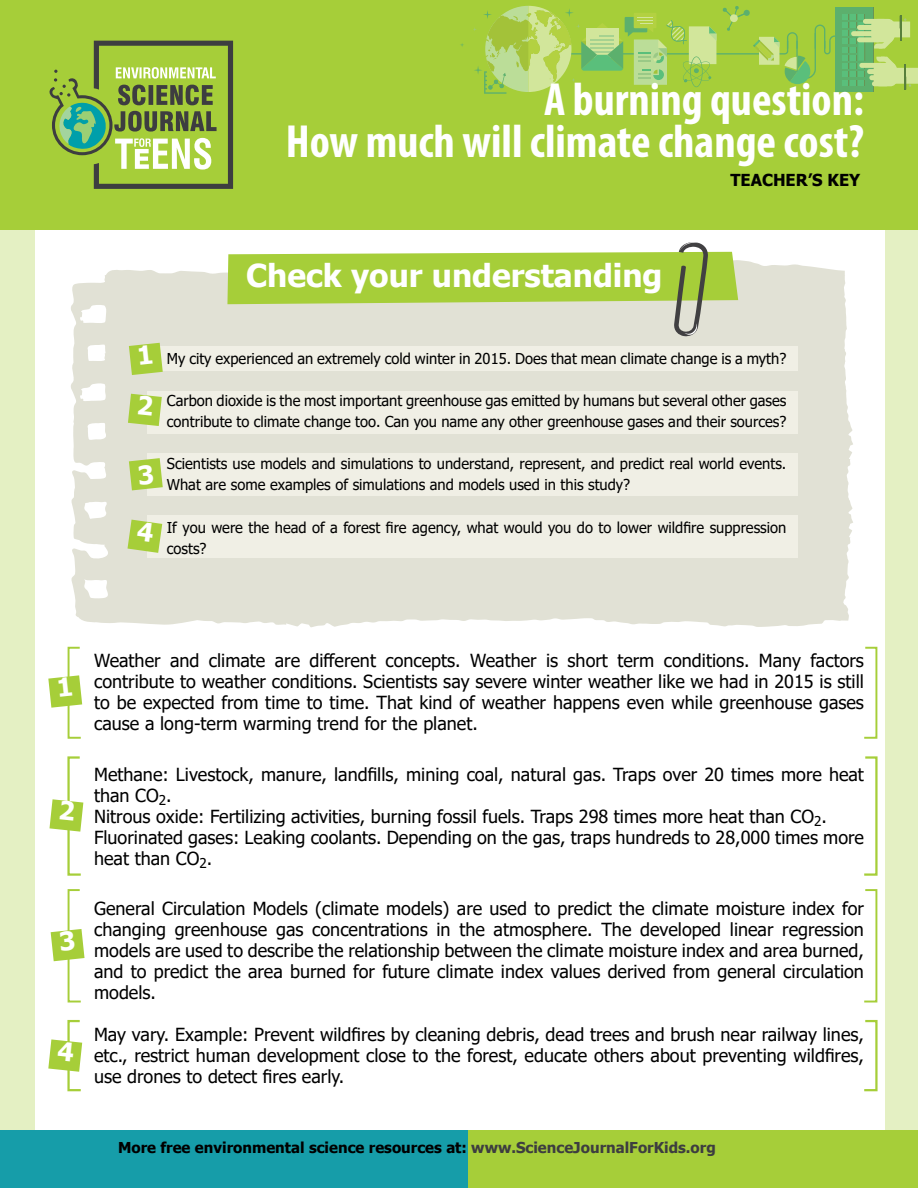
<style>
.page{position:relative;width:918px;height:1188px;background:#e4f0c3}
.page>*{position:absolute;margin:0;border:0;box-sizing:border-box;transform-origin:0 0}
.t1{font:700 condensed 46.65px/42px "Myriad Pro";color:#fff;text-align:right}
.t2{font:700 31.5px "Tahoma";color:#fff}
.t3{font:18px/21px "Tahoma";color:#000;text-align:justify}
.t4{font:700 16.5px "Tahoma";color:#000}
.t5{font:15px/21px "Tahoma";color:#000}
.t6{font:700 15px "Tahoma";color:#000}
.s1{color:#3d3d40}
</style>
<div class="page">
<div style="left:35px;top:230px;width:849px;height:911px;background:#fff"></div>
<div style="left:0;top:0;width:918px;height:230px;background:#a6ce39"></div>
<div style="left:835px;top:7px;width:38px;height:85px;background:#5cb06d"></div>
<div style="left:867px;top:69px;width:23px;height:5px;background:#d2e69b;border-radius:2px"></div>
<div style="left:874px;top:63px;width:23px;height:23px;background:#d2e69b;border-radius:6px"></div>
<div style="left:872px;top:81px;width:17px;height:5px;background:#d2e69b;border-radius:2px"></div>
<div style="left:869px;top:75px;width:24px;height:5px;background:#d2e69b;border-radius:2px"></div>
<div style="left:859px;top:63px;width:24px;height:5px;background:#d2e69b;border-radius:2px"></div>
<div style="left:871px;top:19px;width:24px;height:23px;background:#d2e69b;border-radius:6px"></div>
<div style="left:863px;top:19px;width:23px;height:5px;background:#d2e69b;border-radius:2px"></div>
<div style="left:857px;top:25px;width:23px;height:5px;background:#d2e69b;border-radius:2px"></div>
<div style="left:857px;top:37px;width:23px;height:5px;background:#d2e69b;border-radius:2px"></div>
<div style="left:851px;top:31px;width:23px;height:5px;background:#d2e69b;border-radius:2px"></div>
<svg style="left:876px;top:57px;width:42px;height:32px"></svg>
<svg style="left:874px;top:16px;width:36px;height:33px"></svg>
<svg style="left:473px;top:6px;width:392px;height:88px"></svg>
<div style="left:452px;top:1130px;width:466px;height:58px;background:#a6ce39"></div>
<div style="left:0;top:1130px;width:468px;height:58px;background:#169da9"></div>
<svg style="left:49px;top:41px;width:184px;height:148px"></svg>
<svg style="left:864px;top:646px;width:14px;height:93px"></svg>
<svg style="left:864px;top:889px;width:14px;height:114px"></svg>
<svg style="left:864px;top:756px;width:14px;height:120px"></svg>
<svg style="left:864px;top:1019px;width:14px;height:73px"></svg>
<svg style="left:71px;top:260px;width:776px;height:77px;fill:#e1e1d5"></svg>
<svg style="left:71px;top:337px;width:782px;height:291px;background:#e3e3d8"></svg>
<div style="left:147px;top:391px;width:651px;height:43px;background:#f0efe5"></div>
<div style="left:147px;top:346px;width:651px;height:24px;background:#f0efe5"></div>
<svg style="left:227px;top:242px;width:511px;height:97px;background:#c4d889"></svg>
<div style="left:147px;top:453px;width:651px;height:42px;background:#f0efe5"></div>
<div style="left:147px;top:515px;width:651px;height:42px;background:#f0efe5"></div>
<svg style="left:50px;top:756px;width:33px;height:120px"></svg>
<svg style="left:48px;top:646px;width:35px;height:93px"></svg>
<svg style="left:51px;top:889px;width:34px;height:114px"></svg>
<svg style="left:48px;top:1019px;width:35px;height:73px"></svg>
<svg style="left:129px;top:343px;width:34px;height:32px"></svg>
<svg style="left:128px;top:394px;width:34px;height:32px"></svg>
<svg style="left:129px;top:458px;width:34px;height:32px"></svg>
<svg style="left:128px;top:520px;width:34px;height:33px"></svg>
<h1 class="t1" style="left:286px;top:77px;width:580px">A burning question:<br>How much will climate change cost?</h1>
<h2 class="t2" style="left:246px;top:254px;width:418px">Check your understanding</h2>
<p class="t4" style="left:730px;top:169px;width:131px">Teacher’s key</p>
<p class="t5" style="left:167px;top:349px;width:621px">My city experienced an extremely cold winter in 2015. Does that mean climate change is a myth?</p>
<p class="t5" style="left:167px;top:391px;width:621px">Carbon dioxide is the most important greenhouse gas emitted by humans but several other gases contribute to climate change too. Can you name any other greenhouse gases and their sources?</p>
<p class="t5" style="left:167px;top:454px;width:621px">Scientists use models and simulations to understand, represent, and predict real world events.<br>What are some examples of simulations and models used in this study?</p>
<p class="t5" style="left:167px;top:517px;width:621px">If you were the head of a forest fire agency, what would you do to lower wildfire suppression costs?</p>
<p class="t3" style="left:94px;top:651px;width:771px">Weather and climate are different concepts. Weather is short term conditions. Many factors contribute to weather conditions. Scientists say severe winter weather like we had in 2015 is still to be expected from time to time. That kind of weather happens even while greenhouse gases cause a long-term warming trend for the planet.</p>
<p class="t3" style="left:94px;top:765px;width:771px;text-align:left">Methane: Livestock, manure, landfills, mining coal, natural gas. Traps over 20 times more heat than CO<sub>2</sub>.<br>Nitrous oxide: Fertilizing activities, burning fossil fuels. Traps 298 times more heat than CO<sub>2</sub>.<br>Fluorinated gases: Leaking coolants. Depending on the gas, traps hundreds to 28,000 times more heat than CO<sub>2</sub>.</p>
<p class="t3" style="left:94px;top:899px;width:771px">General Circulation Models (climate models) are used to predict the climate moisture index for changing greenhouse gas concentrations in the atmosphere. The developed linear regression models are used to describe the relationship between the climate moisture index and area burned, and to predict the area burned for future climate index values derived from general circulation models.</p>
<p class="t3" style="left:94px;top:1025px;width:771px">May vary. Example: Prevent wildfires by cleaning debris, dead trees and brush near railway lines, etc., restrict human development close to the forest, educate others about preventing wildfires, use drones to detect fires early.</p>
<p class="t6" style="left:118px;top:1137px;width:599px">Мore free environmental science resources аt: <span class="s1">www.ScienceJournalForKids.org</span></p>
</div>
